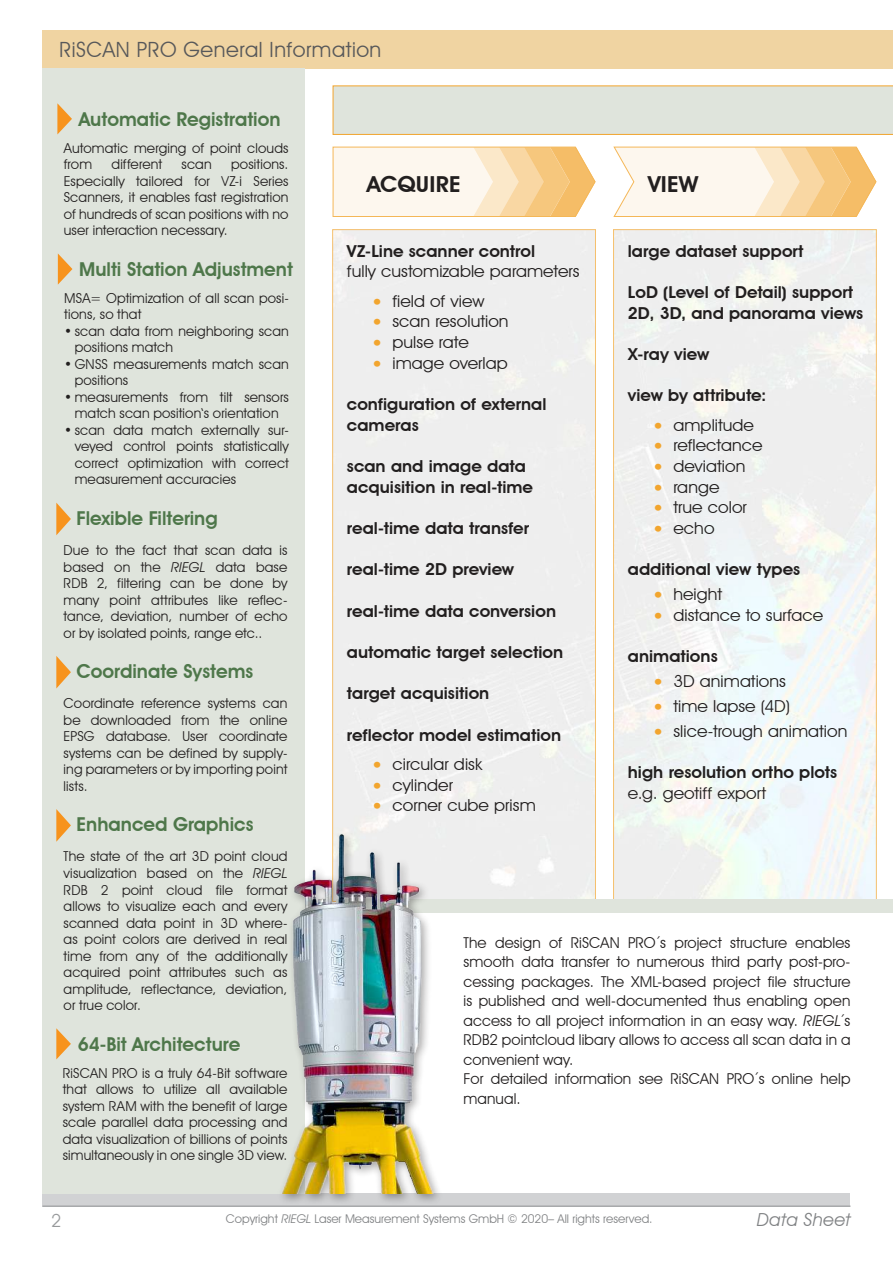
<style>
.page{position:relative;width:893px;height:1263px;background:#fff}
.page>*{position:absolute;margin:0;border:0;box-sizing:border-box;transform-origin:0 0}
.t1{font:600 22.05px "Avant Garde IT Cby BT";letter-spacing:.005em;color:#221f1f;scale:1.05 1}
.t2{font:21px "Avant Garde IT Cby BT";letter-spacing:.025em;color:#57585a}
.t3{font:600 19.2px "Avant Garde IT Cby BT";color:#4e774a}
.t4{font:italic 18px "Avant Garde IT Cby BT";letter-spacing:.02em;color:#808284}
.t5{font:18px "Avant Garde IT Cby BT";color:#97999b}
.t6{font:600 16.5px/20.7px "Avant Garde IT Cby BT";color:#221f1f;scale:1.05 1}
.t7{font:16.5px "Avant Garde IT Cby BT";letter-spacing:.005em;color:#221f1f;scale:1.05 1}
.t8{font:15px/19.5px "Avant Garde IT Cby BT";letter-spacing:.01em;color:#221f1f}
.t9{font:13.65px/16.5px "Avant Garde IT Cby BT";letter-spacing:.01em;color:#221f1f;text-align:justify}
.t10{font:12px "Avant Garde IT Cby BT";color:#808284}
.s1{font-style:italic}
.s2{font-family:"Verdana";color:#f2a52e}
</style>
<div class="page">
<div style="left:43px;top:1194px;width:807px;height:13px;background:#d1d2d4"></div>
<hr style="left:43px;top:1205px;width:807px;height:2px;background:#a7a9ab">
<svg style="left:332px;top:146px;width:264px;height:71px;background:#fae6c8"></svg>
<svg style="left:613px;top:146px;width:264px;height:71px;background:#fae7c9"></svg>
<div style="left:43px;top:30px;width:850px;height:38px;background:#f0d4a2"></div>
<div style="left:43px;top:68px;width:262px;height:1126px;background:#dfe4dc"></div>
<div style="left:336px;top:900px;width:557px;height:13px;background:#dfe4dc"></div>
<svg style="left:333px;top:85px;width:560px;height:50px;background:#e0e1d4"></svg>
<svg style="left:56px;top:1028px;width:15px;height:31px"></svg>
<svg style="left:56px;top:809px;width:15px;height:33px"></svg>
<svg style="left:56px;top:656px;width:15px;height:32px"></svg>
<svg style="left:56px;top:503px;width:15px;height:32px"></svg>
<div style="left:277px;top:829px;width:166px;height:376px;background:#221f1f;opacity:.4"></div>
<img style="left:279px;top:801px;width:222px;height:393px">
<svg style="left:57px;top:103px;width:15px;height:31px"></svg>
<svg style="left:58px;top:253px;width:14px;height:32px"></svg>
<h2 class="t2" style="left:60px;top:41px;width:323px">RiSCAN PRO General Information</h2>
<h3 class="t3" style="left:79px;top:112px;width:203px">Automatic Registration</h3>
<p class="t9" style="left:64px;top:141px;width:226px">Automatic merging of point clouds from</p>
<p class="t9" style="left:112px;top:157px;width:52px">different</p>
<p class="t9" style="left:182px;top:157px;width:32px">scan</p>
<p class="t9" style="left:64px;top:157px;width:226px;text-indent:167px">positions.<br>Especially tailored for VZ-i Series Scanners, it enables fast registration of hundreds of scan positions with no user interaction necessary.</p>
<h3 class="t3" style="left:79px;top:262px;width:215px">Multi Station Adjustment</h3>
<p class="t9" style="left:64px;top:291px;width:226px">MSA= Optimization of all scan posi&shy;tions, so that</p>
<p class="t9" style="left:75px;top:324px;width:216px;text-indent:-11px">• scan data from neighboring scan positions match</p>
<p class="t9" style="left:75px;top:357px;width:216px;text-indent:-11px">• GNSS measurements match scan positions</p>
<p class="t9" style="left:64px;top:390px;width:226px;text-align:center">• measurements from tilt sensors match scan position‘s orientation</p>
<p class="t9" style="left:75px;top:423px;width:216px;text-indent:-10px">• scan data match externally sur&shy;veyed control points statistically correct optimization with correct measurement accuracies</p>
<h3 class="t3" style="left:77px;top:511px;width:143px">Flexible Filtering</h3>
<p class="t9" style="left:64px;top:543px;width:225px">Due to the fact that scan data is based on the <span class="s1">RIEGL</span> data base RDB 2, filtering can be done by many point attributes like reflec&shy;tance, deviation, number of echo or by isolated points, range etc..</p>
<h3 class="t3" style="left:77px;top:664px;width:178px">Coordinate Systems</h3>
<p class="t9" style="left:64px;top:696px;width:225px">Coordinate reference systems can be downloaded from the online EPSG database. User coordinate systems can be defined by supply&shy;ing parameters or by importing point lists.</p>
<h1 class="t1" style="left:367px;top:176px;width:91px">ACQUIRE</h1>
<p class="t6" style="left:347px;top:242px;width:181px">VZ-Line scanner control</p>
<p class="t7" style="left:347px;top:264px;width:223px">fully customizable parameters</p>
<p class="t7" style="left:372px;top:294px;width:108px"><span class="s2">•</span> field of view</p>
<p class="t7" style="left:372px;top:314px;width:131px"><span class="s2">•</span> scan resolution</p>
<p class="t7" style="left:372px;top:335px;width:93px"><span class="s2">•</span> pulse rate</p>
<p class="t7" style="left:372px;top:356px;width:130px"><span class="s2">•</span> image overlap</p>
<p class="t6" style="left:347px;top:395px;width:191px">configuration of external cameras</p>
<p class="t6" style="left:347px;top:457px;width:179px">scan and image data acquisition in real-time</p>
<p class="t6" style="left:347px;top:519px;width:175px">real-time data transfer</p>
<p class="t6" style="left:347px;top:561px;width:161px">real-time 2D preview</p>
<p class="t6" style="left:347px;top:602px;width:201px">real-time data conversion</p>
<p class="t6" style="left:347px;top:643px;width:207px">automatic target selection</p>
<p class="t6" style="left:347px;top:685px;width:137px">target acquisition</p>
<p class="t6" style="left:347px;top:726px;width:206px">reflector model estimation</p>
<p class="t7" style="left:372px;top:757px;width:106px"><span class="s2">•</span> circular disk</p>
<p class="t7" style="left:372px;top:778px;width:78px"><span class="s2">•</span> cylinder</p>
<p class="t7" style="left:372px;top:798px;width:157px"><span class="s2">•</span> corner cube prism</p>
<h1 class="t1" style="left:648px;top:176px;width:50px">VIEW</h1>
<p class="t6" style="left:628px;top:242px;width:169px">large dataset support</p>
<p class="t6" style="left:628px;top:283px;width:226px">LoD (Level of Detail) support<br>2D, 3D, and panorama views</p>
<p class="t6" style="left:628px;top:345px;width:79px">X-ray view</p>
<p class="t6" style="left:628px;top:387px;width:134px">view by attribute:</p>
<p class="t7" style="left:653px;top:418px;width:97px"><span class="s2">•</span> amplitude</p>
<p class="t7" style="left:653px;top:438px;width:105px"><span class="s2">•</span> reflectance</p>
<p class="t7" style="left:653px;top:459px;width:89px"><span class="s2">•</span> deviation</p>
<p class="t7" style="left:653px;top:480px;width:65px"><span class="s2">•</span> range</p>
<p class="t7" style="left:653px;top:500px;width:91px"><span class="s2">•</span> true color</p>
<p class="t7" style="left:653px;top:521px;width:60px"><span class="s2">•</span> echo</p>
<p class="t6" style="left:628px;top:561px;width:166px">additional view types</p>
<p class="t7" style="left:653px;top:587px;width:67px"><span class="s2">•</span> height</p>
<p class="t7" style="left:653px;top:608px;width:163px"><span class="s2">•</span> distance to surface</p>
<p class="t6" style="left:628px;top:648px;width:87px">animations</p>
<p class="t7" style="left:653px;top:674px;width:128px"><span class="s2">•</span> 3D animations</p>
<p class="t7" style="left:653px;top:699px;width:132px"><span class="s2">•</span> time lapse (4D)</p>
<p class="t7" style="left:653px;top:724px;width:186px"><span class="s2">•</span> slice-trough animation</p>
<p class="t6" style="left:628px;top:764px;width:201px">high resolution ortho plots</p>
<p class="t7" style="left:628px;top:786px;width:133px">e.g. geotiff export</p>
<h3 class="t3" style="left:77px;top:817px;width:179px">Enhanced Graphics</h3>
<p class="t9" style="left:64px;top:849px;width:225px">The state of the art 3D point cloud visualization based on the <span class="s1">RIEGL </span>RDB 2 point cloud file format allows to visualize each and every scanned data point in 3D where&shy;as point colors are derived in real time from any of the additionally acquired point attributes such as amplitude, reflectance, deviation, or true color.</p>
<h3 class="t3" style="left:78px;top:1037px;width:164px">64-Bit Architecture</h3>
<p class="t9" style="left:63px;top:1066px;width:226px">RiSCAN PRO is a truly 64-Bit software that allows to utilize all available system RAM with the benefit of large scale parallel data processing and data visualization of billions of points simultaneously in one single 3D view.</p>
<p class="t8" style="left:463px;top:934px;width:388px">The design of RiSCAN PRO´s project structure enables smooth data transfer to numerous third party post-pro&shy;cessing packages. The XML-based project file structure is published and well-documented thus enabling open access to all project information in an easy way. <span class="s1">RIEGL</span>´s RDB2 pointcloud libary allows to access all scan data in a convenient way.<br>For detailed information see RiSCAN PRO´s online help manual.</p>
<h3 class="t5" style="left:51px;top:1213px;width:12px">2</h3>
<p class="t10" style="left:226px;top:1213px;width:428px">Copyright <span class="s1">RIEGL</span> Laser Measurement Systems GmbH © 2020– All rights reserved.</p>
<h3 class="t4" style="left:757px;top:1213px;width:95px">Data Sheet</h3>
</div>
